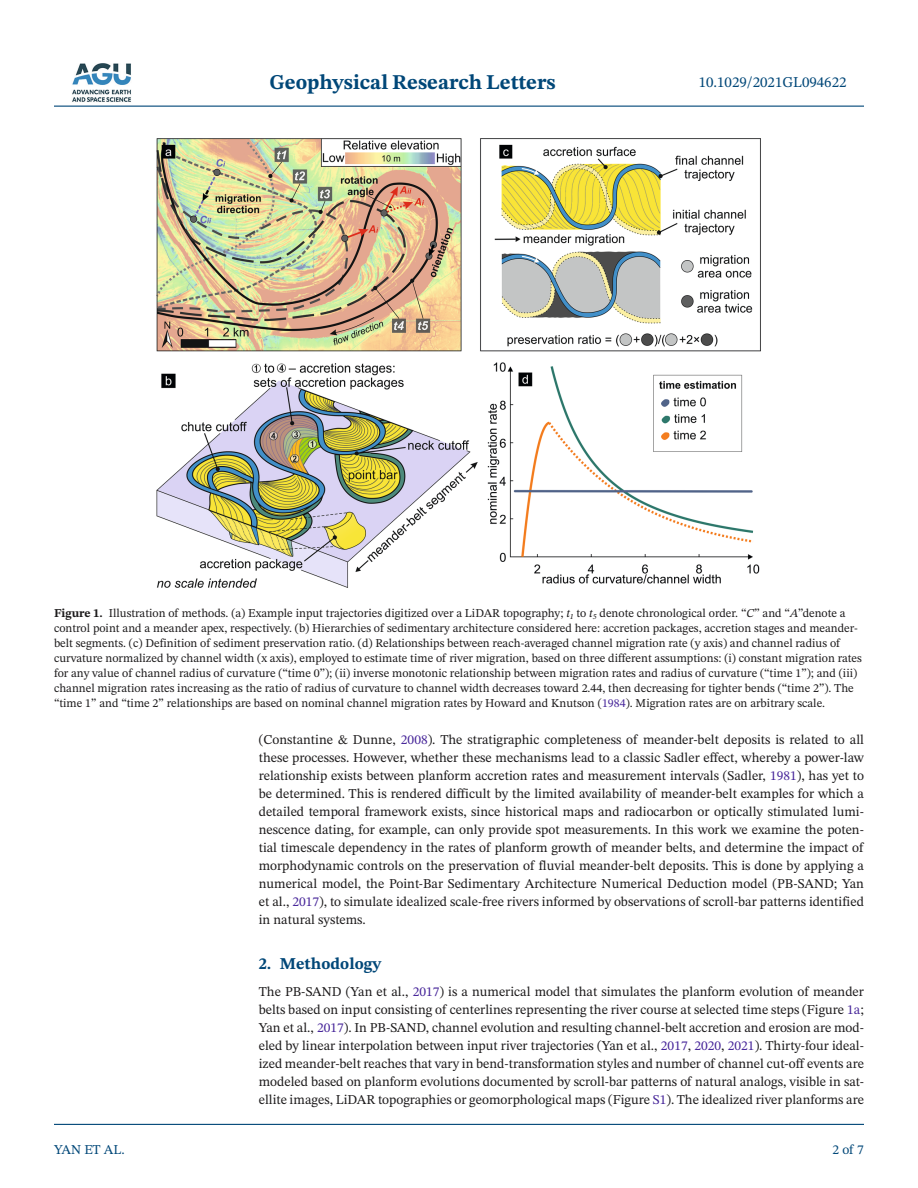
<style>
.page{position:relative;width:918px;height:1188px;background:#fff}
.page>*{position:absolute;margin:0;border:0;box-sizing:border-box;transform-origin:0 0}
.t1{font:700 21px "STIX Two Text";color:#004778}
.t2{font:700 16.5px "STIX Two Text";color:#004778}
.t3{font:15px "STIX Two Text";color:#004778}
.t4{font:13.5px/18px "STIX Two Text";color:#1c1a1b;text-align:justify}
.t5{font:13.5px "STIX Two Text";color:#004778}
.t6{font:12px/15px "STIX Two Text";color:#1c1a1b}
.s1{font-weight:700}
.s2{font-style:italic}
.s3{color:#48279a}
</style>
<div class="page">
<hr style="left:54px;top:106px;width:810px;height:1px;background:#004778">
<hr style="left:54px;top:1124px;width:810px;height:1px;background:#004778">
<img style="left:72px;top:63px;width:59px;height:39px">
<img style="left:156px;top:138px;width:605px;height:450px">
<h1 class="t1" style="left:269px;top:67px;width:288px">Geophysical Research Letters</h1>
<p class="t3" style="left:699px;top:72px;width:149px">10.1029/2021GL094622</p>
<p class="t6" style="left:54px;top:605px;width:809px"><span class="s1">Figure 1.</span> Illustration of methods. (a) Example input trajectories digitized over a LiDAR topography; <span class="s2">t</span><sub>1</sub> to <span class="s2">t</span><sub>5</sub> denote chronological order. “<span class="s2">C</span>” and “<span class="s2">A</span>”denote a control point and a meander apex, respectively. (b) Hierarchies of sedimentary architecture considered here: accretion packages, accretion stages and meander&shy;belt segments. (c) Definition of sediment preservation ratio. (d) Relationships between reach-averaged channel migration rate (y axis) and channel radius of curvature normalized by channel width (x axis), employed to estimate time of river migration, based on three different assumptions: (i) constant migration rates for any value of channel radius of curvature (“time 0”); (ii) inverse monotonic relationship between migration rates and radius of curvature (“time 1”); and (iii) channel migration rates increasing as the ratio of radius of curvature to channel width decreases toward 2.44, then decreasing for tighter bends (“time 2”). The “time 1” and “time 2” relationships are based on nominal channel migration rates by Howard and Knutson (<span class="s3">1984</span>). Migration rates are on arbitrary scale.</p>
<p class="t5" style="left:54px;top:1140px;width:72px">YAN ET AL.</p>
<p class="t4" style="left:259px;top:731px;width:607px">(Constantine &amp; Dunne, <span class="s3">2008</span>). The stratigraphic completeness of meander-belt deposits is related to all these processes. However, whether these mechanisms lead to a classic Sadler effect, whereby a power-law relationship exists between planform accretion rates and measurement intervals (Sadler, <span class="s3">1981</span>), has yet to be determined. This is rendered difficult by the limited availability of meander-belt examples for which a detailed temporal framework exists, since historical maps and radiocarbon or optically stimulated lumi&shy;nescence dating, for example, can only provide spot measurements. In this work we examine the poten&shy;tial timescale dependency in the rates of planform growth of meander belts, and determine the impact of morphodynamic controls on the preservation of fluvial meander-belt deposits. This is done by applying a numerical model, the Point-Bar Sedimentary Architecture Numerical Deduction model (PB-SAND; Yan et al., <span class="s3">2017</span>), to simulate idealized scale-free rivers informed by observations of scroll-bar patterns identified in natural systems.</p>
<p class="t2" style="left:259px;top:952px;width:124px">2. Methodology</p>
<p class="t4" style="left:259px;top:983px;width:607px">The PB-SAND (Yan et al., <span class="s3">2017</span>) is a numerical model that simulates the planform evolution of meander belts based on input consisting of centerlines representing the river course at selected time steps (Figure <span class="s3">1a</span>; Yan et al., <span class="s3">2017</span>). In PB-SAND, channel evolution and resulting channel-belt accretion and erosion are mod&shy;eled by linear interpolation between input river trajectories (Yan et al., <span class="s3">2017</span>, <span class="s3">2020</span>, <span class="s3">2021</span>). Thirty-four ideal&shy;ized meander-belt reaches that vary in bend-transformation styles and number of channel cut-off events are modeled based on planform evolutions documented by scroll-bar patterns of natural analogs, visible in sat&shy;ellite images, LiDAR topographies or geomorphological maps (Figure <span class="s3">S1</span>). The idealized river planforms are</p>
<p class="t5" style="left:833px;top:1140px;width:33px">2 of 7</p>
</div>
